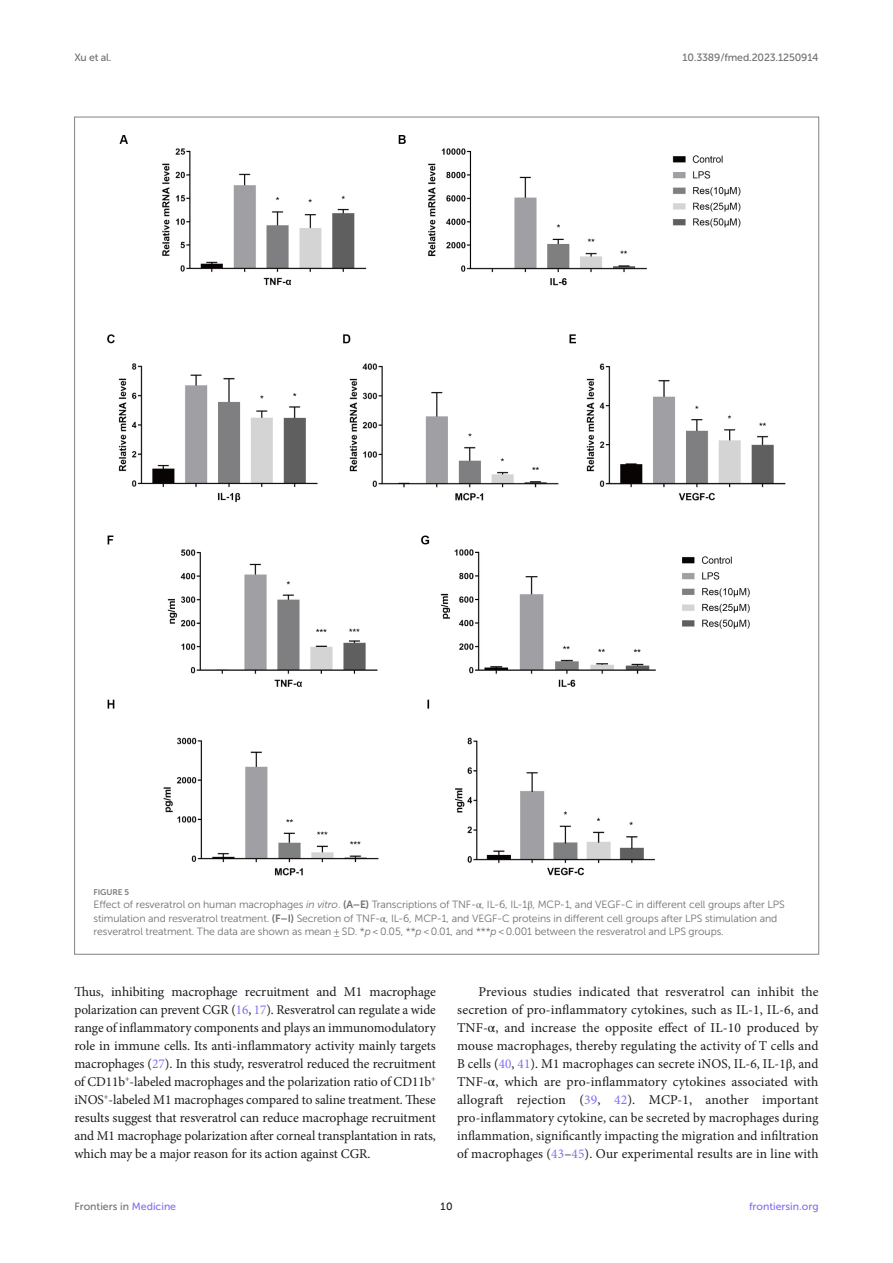
<style>
.page{position:relative;width:893px;height:1263px;background:#fff}
.page>*{position:absolute;margin:0;border:0;box-sizing:border-box;transform-origin:0 0}
.TEXT{font:13.5px/18px "Minion Pro";color:#1b1c1b;text-align:justify}
.FIG_LEG{font:10.5px/13.5px "Museo Sans 300";letter-spacing:-.01em;color:#706f70}
.t1{font:10.5px "Museo Sans 500";letter-spacing:-.015em;color:#706f70}
.t2{font:10.5px "Museo Sans 500";color:#856df0}
.t3{font:10.5px "Museo Sans 500";color:#1b1c1b}
.FIG_HD{font:8.25px "Museo Sans 700";letter-spacing:-.01em;color:#7e7f7f}
.s1{font-style:italic}
.s2{font-family:"Museo Sans 700"}
.s3{font-family:"STIX General"}
.s4{color:#856df0}
</style>
<div class="page">
<img style="left:108px;top:136px;width:677px;height:740px">
<p class="t1" style="left:74px;top:51px;width:39px">Xu et al.</p>
<p class="t1" style="left:683px;top:51px;width:137px">10.3389/fmed.2023.1250914</p>
<p class="FIG_HD" style="left:94px;top:887px;width:37px">FIGURE 5</p>
<p class="FIG_LEG" style="left:94px;top:898px;width:693px">Effect of resveratrol on human macrophages <span class="s1">in vitro</span>. <span class="s2">(A–E)</span> Transcriptions of TNF-<span class="s3">α</span>, IL-6, IL-1<span class="s3">β</span>, MCP-1, and VEGF-C in different cell groups after LPS stimulation and resveratrol treatment. <span class="s2">(F–I)</span> Secretion of TNF-<span class="s3">α</span>, IL-6, MCP-1, and VEGF-C proteins in different cell groups after LPS stimulation and resveratrol treatment. The data are shown as mean ± SD. *<span class="s1">p</span> &lt; 0.05, **<span class="s1">p</span> &lt; 0.01, and ***<span class="s1">p</span> &lt; 0.001 between the resveratrol and LPS groups.</p>
<p class="TEXT" style="left:74px;top:983px;width:363px">Thus, inhibiting macrophage recruitment and M1 macrophage polarization can prevent CGR (<span class="s4">16</span>, <span class="s4">17</span>). Resveratrol can regulate a wide range of inflammatory components and plays an immunomodulatory role in immune cells. Its anti-inflammatory activity mainly targets macrophages (<span class="s4">27</span>). In this study, resveratrol reduced the recruitment of CD11b<sup>+</sup>-labeled macrophages and the polarization ratio of CD11b<sup>+ </sup>iNOS<sup>+</sup>-labeled M1 macrophages compared to saline treatment. These results suggest that resveratrol can reduce macrophage recruitment and M1 macrophage polarization after corneal transplantation in rats, which may be a major reason for its action against CGR.</p>
<p class="TEXT" style="left:457px;top:983px;width:363px;text-indent:21px">Previous studies indicated that resveratrol can inhibit the secretion of pro-inflammatory cytokines, such as IL-1, IL-6, and TNF-<span class="s3">α</span>, and increase the opposite effect of IL-10 produced by mouse macrophages, thereby regulating the activity of T cells and B cells (<span class="s4">40</span>, <span class="s4">41</span>). M1 macrophages can secrete iNOS, IL-6, IL-1<span class="s3">β</span>, and TNF-<span class="s3">α</span>, which are pro-inflammatory cytokines associated with allograft rejection (<span class="s4">39</span>, <span class="s4">42</span>). MCP-1, another important pro-inflammatory cytokine, can be secreted by macrophages during inflammation, significantly impacting the migration and infiltration of macrophages (<span class="s4">43</span>–<span class="s4">45</span>). Our experimental results are in line with</p>
<p class="t1" style="left:74px;top:1200px;width:103px">Frontiers in <span class="s4">Medicine</span></p>
<p class="t3" style="left:440px;top:1200px;width:14px">10</p>
<p class="t2" style="left:749px;top:1200px;width:71px">frontiersin.org</p>
</div>
